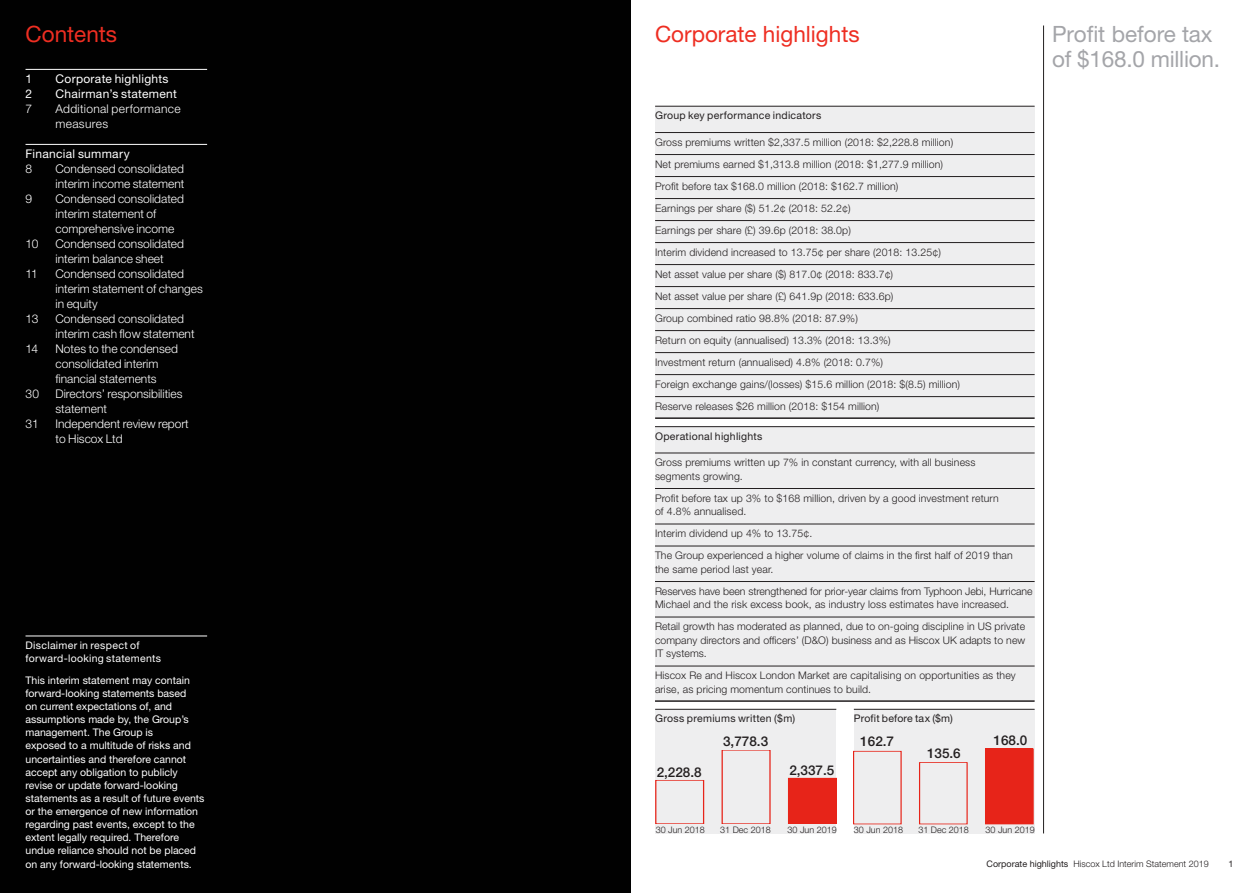
<style>
.page{position:relative;width:1259px;height:893px;background:#fff}
.page>*{position:absolute;margin:0;border:0;box-sizing:border-box;transform-origin:0 0}
.quote{font:22.5px/25.5px "Helvetica Neue LT Std";letter-spacing:-.01em;color:#a4a5a9}
.page_title{font:22.5px "Helvetica Neue LT Std";color:#ee2e22}
.t1{font:500 13.5px "Helvetica Neue LT Std";color:#231f20}
.Body{font:300 12px/15px "Helvetica Neue LT Std";color:#fff}
.contents{font:12px "Helvetica Neue LT Std";letter-spacing:.025em;color:#fff}
.Body-2{font:300 12px/15px "Helvetica Neue LT Std";letter-spacing:.025em;color:#fff}
.intro_table{font:300 10.5px/13.5px "Helvetica Neue LT Std";letter-spacing:.01em;color:#231f20}
.contents-2{font:10.5px/13.2px "Helvetica Neue LT Std";color:#fff}
.contents-3{font:10.5px "Helvetica Neue LT Std";letter-spacing:.025em;color:#231f20}
.contents-4{font:10.5px/13.2px "Helvetica Neue LT Std";letter-spacing:.03em;color:#fff}
.chart_text_with_rule{font:300 9px "Helvetica Neue LT Std";color:#231f20}
.t2{font:9px "Helvetica Neue LT Std";color:#231f20}
.s1{font-weight:400}
</style>
<div class="page">
<div style="left:655px;top:426px;width:379px;height:275px;background:#eeeeef"></div>
<div style="left:655px;top:106px;width:379px;height:313px;background:#eeeeef"></div>
<hr style="left:655px;top:106px;width:379px;height:1px;background:#231f20">
<hr style="left:655px;top:132px;width:379px;height:1px;background:#231f20">
<hr style="left:655px;top:154px;width:379px;height:1px;background:#231f20">
<hr style="left:655px;top:176px;width:379px;height:1px;background:#231f20">
<hr style="left:655px;top:198px;width:379px;height:1px;background:#231f20">
<hr style="left:655px;top:220px;width:379px;height:1px;background:#231f20">
<hr style="left:655px;top:242px;width:379px;height:1px;background:#231f20">
<hr style="left:655px;top:264px;width:379px;height:1px;background:#231f20">
<hr style="left:655px;top:286px;width:379px;height:1px;background:#231f20">
<hr style="left:655px;top:308px;width:379px;height:1px;background:#231f20">
<hr style="left:655px;top:330px;width:379px;height:1px;background:#231f20">
<hr style="left:655px;top:352px;width:379px;height:1px;background:#231f20">
<hr style="left:655px;top:374px;width:379px;height:1px;background:#231f20">
<hr style="left:655px;top:396px;width:379px;height:1px;background:#231f20">
<hr style="left:655px;top:417px;width:379px;height:2px;background:#231f20">
<hr style="left:655px;top:426px;width:379px;height:1px;background:#231f20">
<hr style="left:655px;top:453px;width:379px;height:1px;background:#231f20">
<hr style="left:655px;top:488px;width:379px;height:1px;background:#231f20">
<hr style="left:655px;top:524px;width:379px;height:1px;background:#231f20">
<hr style="left:655px;top:546px;width:379px;height:1px;background:#231f20">
<hr style="left:655px;top:581px;width:379px;height:1px;background:#231f20">
<hr style="left:655px;top:617px;width:379px;height:1px;background:#231f20">
<hr style="left:655px;top:666px;width:379px;height:1px;background:#231f20">
<hr style="left:655px;top:700px;width:379px;height:2px;background:#231f20">
<div style="left:655px;top:709px;width:181px;height:125px;background:#eeeeef"></div>
<svg style="left:655px;top:750px;width:115px;height:74px"></svg>
<div style="left:788px;top:778px;width:48px;height:46px;background:#e72419"></div>
<hr style="left:655px;top:709px;width:181px;height:1px;background:#231f20">
<div style="left:854px;top:709px;width:180px;height:125px;background:#eeeeef"></div>
<svg style="left:853px;top:751px;width:114px;height:73px"></svg>
<div style="left:985px;top:749px;width:48px;height:75px;background:#e72419"></div>
<hr style="left:854px;top:709px;width:180px;height:1px;background:#231f20">
<hr style="left:1043px;top:26px;width:1px;height:807px;background:#231f20">
<div style="left:0;top:0;width:630px;height:893px;background:#010101"></div>
<hr style="left:26px;top:636px;width:181px;height:1px;background:#fff">
<hr style="left:26px;top:69px;width:181px;height:1px;background:#fff">
<hr style="left:26px;top:144px;width:181px;height:1px;background:#fff">
<p class="page_title" style="left:26px;top:21px;width:93px">Contents</p>
<p class="contents" style="left:26px;top:71px;width:8px">1</p>
<p class="contents" style="left:56px;top:71px;width:115px">Corporate highlights</p>
<p class="contents" style="left:26px;top:86px;width:8px">2</p>
<p class="contents" style="left:56px;top:86px;width:123px">Chairman’s statement</p>
<p class="Body" style="left:26px;top:100px;width:8px">7</p>
<p class="Body-2" style="left:56px;top:100px;width:127px">Additional performance measures</p>
<p class="contents" style="left:26px;top:146px;width:106px">Financial summary</p>
<p class="Body" style="left:26px;top:160px;width:8px">8</p>
<p class="Body" style="left:56px;top:160px;width:130px">Condensed consolidated interim income statement</p>
<p class="Body" style="left:26px;top:190px;width:8px">9</p>
<p class="Body" style="left:56px;top:190px;width:130px">Condensed consolidated interim statement of comprehensive income</p>
<p class="Body" style="left:26px;top:235px;width:14px">10</p>
<p class="Body" style="left:56px;top:235px;width:130px">Condensed consolidated interim balance sheet</p>
<p class="Body" style="left:26px;top:265px;width:14px">11</p>
<p class="Body" style="left:56px;top:265px;width:149px">Condensed consolidated interim statement of changes in equity</p>
<p class="Body" style="left:26px;top:310px;width:14px">13</p>
<p class="Body" style="left:55px;top:310px;width:141px">Condensed consolidated interim cash flow statement</p>
<p class="Body" style="left:26px;top:340px;width:14px">14</p>
<p class="Body" style="left:56px;top:340px;width:124px">Notes to the condensed consolidated interim financial statements</p>
<p class="Body" style="left:26px;top:385px;width:15px">30</p>
<p class="Body" style="left:56px;top:385px;width:128px">Directors’ responsibilities statement</p>
<p class="Body" style="left:26px;top:415px;width:15px">31</p>
<p class="Body" style="left:56px;top:415px;width:135px">Independent review report to Hiscox Ltd</p>
<p class="contents-4" style="left:26px;top:639px;width:137px">Disclaimer in respect of forward-looking statements</p>
<p class="contents-2" style="left:26px;top:673px;width:180px">This interim statement may contain forward-looking statements based<br>on current expectations of, and assumptions made by, the Group’s management. The Group is<br>exposed to a multitude of risks and uncertainties and therefore cannot accept any obligation to publicly revise or update forward-looking statements as a result of future events or the emergence of new information regarding past events, except to the extent legally required. Therefore undue reliance should not be placed on any forward-looking statements.</p>
<p class="page_title" style="left:655px;top:20px;width:206px">Corporate highlights</p>
<p class="quote" style="left:1052px;top:21px;width:169px">Profit before tax of $168.0 million.</p>
<p class="contents-3" style="left:655px;top:109px;width:168px">Group key performance indicators</p>
<p class="intro_table" style="left:655px;top:135px;width:299px">Gross premiums written $2,337.5 million (2018: $2,228.8 million)</p>
<p class="intro_table" style="left:655px;top:157px;width:289px">Net premiums earned $1,313.8 million (2018: $1,277.9 million)</p>
<p class="intro_table" style="left:655px;top:179px;width:245px">Profit before tax $168.0 million (2018: $162.7 million)</p>
<p class="intro_table" style="left:655px;top:201px;width:197px">Earnings per share ($) 51.2¢ (2018: 52.2¢)</p>
<p class="intro_table" style="left:655px;top:223px;width:197px">Earnings per share (£) 39.6p (2018: 38.0p)</p>
<p class="intro_table" style="left:655px;top:245px;width:287px">Interim dividend increased to 13.75¢ per share (2018: 13.25¢)</p>
<p class="intro_table" style="left:655px;top:267px;width:239px">Net asset value per share ($) 817.0¢ (2018: 833.7¢)</p>
<p class="intro_table" style="left:655px;top:289px;width:240px">Net asset value per share (£) 641.9p (2018: 633.6p)</p>
<p class="intro_table" style="left:655px;top:311px;width:204px">Group combined ratio 98.8% (2018: 87.9%)</p>
<p class="intro_table" style="left:655px;top:333px;width:237px">Return on equity (annualised) 13.3% (2018: 13.3%)</p>
<p class="intro_table" style="left:655px;top:355px;width:229px">Investment return (annualised) 4.8% (2018: 0.7%)</p>
<p class="intro_table" style="left:655px;top:377px;width:306px">Foreign exchange gains/(losses) $15.6 million (2018: $(8.5) million)</p>
<p class="intro_table" style="left:655px;top:399px;width:226px">Reserve releases $26 million (2018: $154 million)</p>
<p class="contents-3" style="left:655px;top:430px;width:109px">Operational highlights</p>
<p class="intro_table" style="left:655px;top:455px;width:322px">Gross premiums written up 7% in constant currency, with all business segments growing.</p>
<p class="intro_table" style="left:655px;top:491px;width:345px">Profit before tax up 3% to $168 million, driven by a good investment return of 4.8% annualised.</p>
<p class="intro_table" style="left:655px;top:526px;width:159px">Interim dividend up 4% to 13.75¢.</p>
<p class="intro_table" style="left:655px;top:548px;width:359px">The Group experienced a higher volume of claims in the first half of 2019 than the same period last year.</p>
<p class="intro_table" style="left:655px;top:584px;width:379px">Reserves have been strengthened for prior-year claims from Typhoon Jebi, Hurricane<br>Michael and the risk excess book, as industry loss estimates have increased.</p>
<p class="intro_table" style="left:655px;top:619px;width:372px;text-align:justify">Retail growth has moderated as planned, due to on-going discipline in US private company directors and officers’ (D&amp;O) business and as Hiscox UK adapts to new IT systems.</p>
<p class="intro_table" style="left:655px;top:668px;width:362px">Hiscox Re and Hiscox London Market are capitalising on opportunities as they arise, as pricing momentum continues to build.</p>
<p class="contents-3" style="left:655px;top:712px;width:141px">Gross premiums written ($m)</p>
<p class="contents-3" style="left:854px;top:712px;width:101px">Profit before tax ($m)</p>
<p class="t1" style="left:656px;top:764px;width:47px">2,228.8</p>
<p class="t1" style="left:723px;top:733px;width:47px">3,778.3</p>
<p class="t1" style="left:789px;top:762px;width:47px">2,337.5</p>
<p class="t1" style="left:860px;top:733px;width:35px">162.7</p>
<p class="t1" style="left:927px;top:745px;width:35px">135.6</p>
<p class="t1" style="left:993px;top:732px;width:35px">168.0</p>
<p class="chart_text_with_rule" style="left:656px;top:824px;width:51px">30 Jun 2018</p>
<p class="chart_text_with_rule" style="left:720px;top:824px;width:52px">31 Dec 2018</p>
<p class="chart_text_with_rule" style="left:787px;top:824px;width:51px">30 Jun 2019</p>
<p class="chart_text_with_rule" style="left:854px;top:824px;width:51px">30 Jun 2018</p>
<p class="chart_text_with_rule" style="left:918px;top:824px;width:52px">31 Dec 2018</p>
<p class="chart_text_with_rule" style="left:985px;top:824px;width:51px">30 Jun 2019</p>
<p class="chart_text_with_rule" style="left:986px;top:859px;width:224px"><span class="s1">Corporate highlights</span> Hiscox Ltd Interim Statement 2019</p>
<p class="t2" style="left:1228px;top:859px;width:7px">1</p>
</div>
